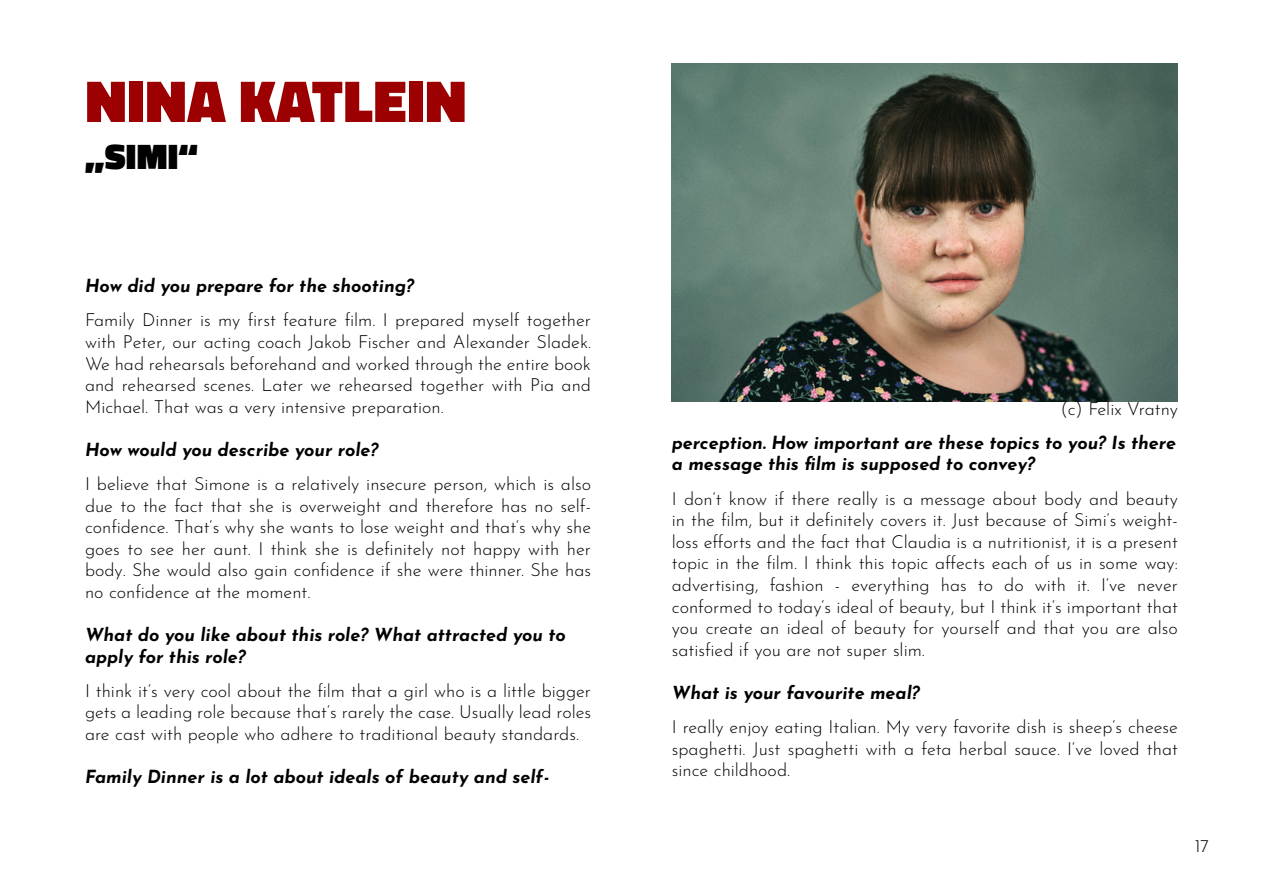
<style>
.page{position:relative;width:1263px;height:893px;background:#fff}
.page>*{position:absolute;margin:0;border:0;box-sizing:border-box;transform-origin:0 0}
.t1{font:900 60px "Titillium Web";letter-spacing:.01em;color:#9c0000}
.t2{font:900 36px "Titillium Web";color:#000}
.t3{font:300 18px/21.6px "Josefin Sans";color:#000;text-align:justify}
.t4{font:italic 700 18px/21.6px "Josefin Sans";color:#000}
</style>
<div class="page">
<img style="left:672px;top:64px;width:506px;height:337px">
<h1 class="t1" style="left:85px;top:57px;width:383px">NINA KATLEIN</h1>
<h2 class="t2" style="left:85px;top:130px;width:115px">„SIMI“</h2>
<p class="t4" style="left:85px;top:273px;width:331px">How did you prepare for the shooting?</p>
<p class="t3" style="left:85px;top:308px;width:507px">Family Dinner is my first feature film. I prepared myself together with Peter, our acting coach Jakob Fischer and Alexander Sladek.<br>We had rehearsals beforehand and worked through the entire book and rehearsed scenes. Later we rehearsed together with Pia and Michael. That was a very intensive preparation.</p>
<p class="t4" style="left:85px;top:436px;width:295px">How would you describe your role?</p>
<p class="t3" style="left:85px;top:471px;width:508px">I believe that Simone is a relatively insecure person, which is also due to the fact that she is overweight and therefore has no self&shy;confidence. That‘s why she wants to lose weight and that‘s why she goes to see her aunt. I think she is definitely not happy with her body. She would also gain confidence if she were thinner. She has no confidence at the moment.</p>
<p class="t4" style="left:85px;top:622px;width:482px">What do you like about this role? What attracted you to apply for this role?</p>
<p class="t3" style="left:85px;top:678px;width:508px">I think it‘s very cool about the film that a girl who is a little bigger gets a leading role because that‘s rarely the case. Usually lead roles are cast with people who adhere to traditional beauty standards.</p>
<p class="t4" style="left:85px;top:764px;width:465px">Family Dinner is a lot about ideals of beauty and self-</p>
<p class="t3" style="left:1060px;top:396px;width:119px">(c) Felix Vratny</p>
<p class="t4" style="left:672px;top:429px;width:506px">perception. How important are these topics to you? Is there a message this film is supposed to convey?</p>
<p class="t3" style="left:672px;top:486px;width:507px">I don‘t know if there really is a message about body and beauty in the film, but it definitely covers it. Just because of Simi‘s weight&shy;loss efforts and the fact that Claudia is a nutritionist, it is a present topic in the film. I think this topic affects each of us in some way: advertising, fashion - everything has to do with it. I‘ve never conformed to today‘s ideal of beauty, but I think it‘s important that you create an ideal of beauty for yourself and that you are also satisfied if you are not super slim.</p>
<p class="t4" style="left:672px;top:679px;width:249px">What is your favourite meal?</p>
<p class="t3" style="left:672px;top:714px;width:507px">I really enjoy eating Italian. My very favorite dish is sheep‘s cheese spaghetti. Just spaghetti with a feta herbal sauce. I‘ve loved that since childhood.</p>
<p class="t3" style="left:1195px;top:834px;width:16px">17</p>
</div>
